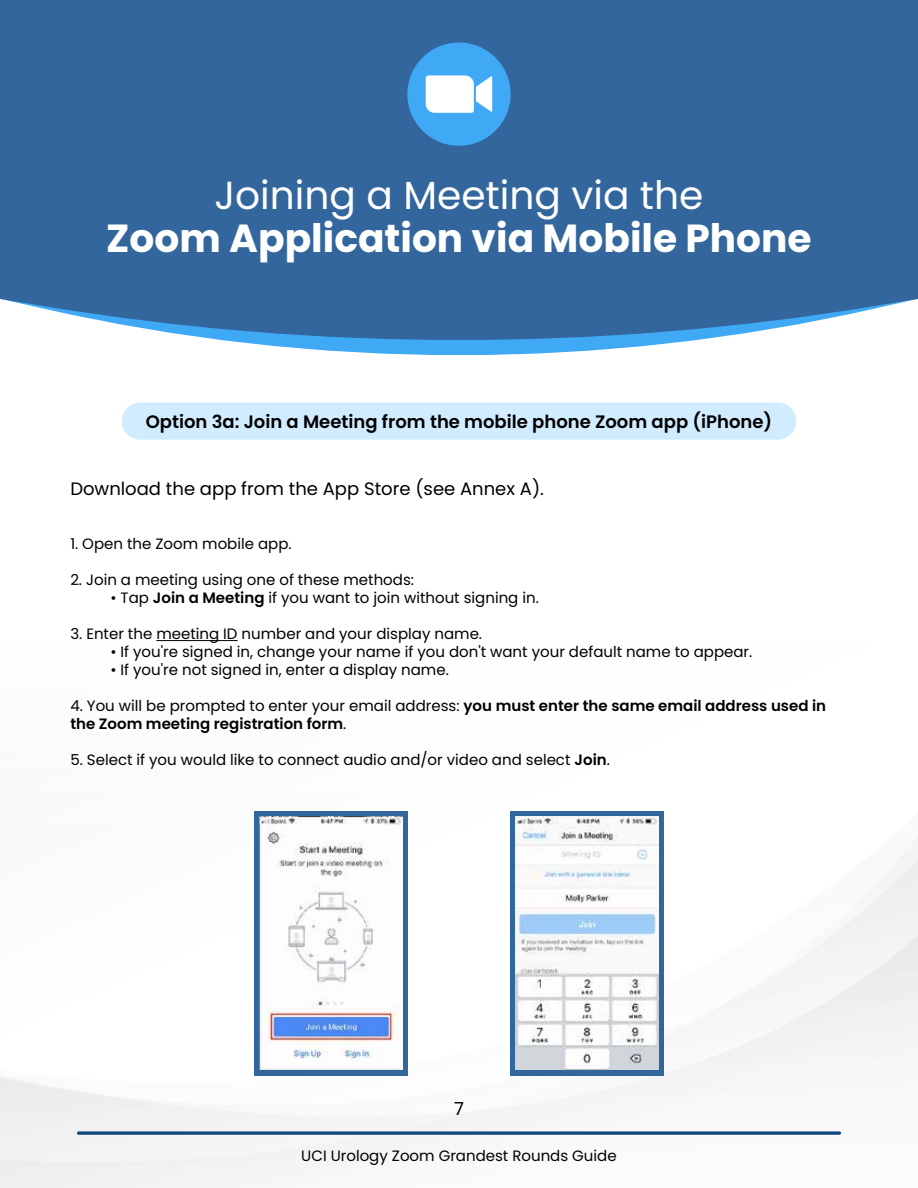
<style>
.page{position:relative;width:918px;height:1188px;background:#fff}
.page>*{position:absolute;margin:0;border:0;box-sizing:border-box;transform-origin:0 0}
.t1{font:700 39.15px "Poppins";color:#fff}
.t2{font:39.15px "Poppins";color:#fff}
.t3{font:600 18px "Poppins";color:#000}
.t4{font:18px "Poppins";color:#000}
.t5{font:15px "Poppins";color:#000}
.t6{font:600 15px/18px "Poppins";color:#000}
.s1{font-weight:600}
.s2{font-weight:400}
</style>
<div class="page">
<img style="left:0;top:1003px;width:918px;height:185px">
<div style="left:122px;top:402px;width:674px;height:38px;background:#d2ecff;border-radius:19px"></div>
<svg style="left:77px;top:1131px;width:764px;height:4px;background:#376494"></svg>
<svg style="left:0;top:0;width:918px;height:351px;background:#3c6ea3"></svg>
<div style="left:407px;top:42px;width:104px;height:104px;background:#3fa9f5;border-radius:50%"></div>
<svg style="left:426px;top:75px;width:66px;height:38px;background:#e4f3fd"></svg>
<hr style="left:156px;top:640px;width:82px;height:1px;background:#000">
<svg style="left:255px;top:811px;width:153px;height:265px;background:#4470a0"></svg>
<img style="left:260px;top:817px;width:142px;height:253px">
<div style="left:510px;top:811px;width:153px;height:265px;background:#33669d"></div>
<img style="left:516px;top:816px;width:142px;height:254px">
<h1 class="t2" style="left:214px;top:173px;width:491px">Joining a Meeting via the</h1>
<h1 class="t1" style="left:106px;top:215px;width:707px">Zoom Application via Mobile Phone</h1>
<p class="t3" style="left:146px;top:411px;width:628px">Option 3a: Join a Meeting from the mobile phone Zoom app (iPhone)</p>
<p class="t4" style="left:70px;top:479px;width:475px">Download the app from the App Store (see Annex A).</p>
<p class="t5" style="left:70px;top:536px;width:223px">1. Open the Zoom mobile app.</p>
<p class="t5" style="left:70px;top:572px;width:345px">2. Join a meeting using one of these methods:</p>
<p class="t5" style="left:110px;top:590px;width:430px">• Tap <span class="s1">Join a Meeting</span> if you want to join without signing in.</p>
<p class="t5" style="left:70px;top:626px;width:413px">3. Enter the meeting ID number and your display name.</p>
<p class="t5" style="left:110px;top:644px;width:643px">• If you're signed in, change your name if you don't want your default name to appear.</p>
<p class="t5" style="left:110px;top:662px;width:340px">• If you're not signed in, enter a display name.</p>
<p class="t6" style="left:70px;top:697px;width:757px"><span class="s2">4. You will be prompted to enter your email address:</span> you must enter the same email address used in the Zoom meeting registration form<span class="s2">.</span></p>
<p class="t5" style="left:70px;top:752px;width:541px">5. Select if you would like to connect audio and/or video and select <span class="s1">Join</span>.</p>
<p class="t4" style="left:454px;top:1098px;width:11px">7</p>
<p class="t5" style="left:301px;top:1147px;width:317px">UCI Urology Zoom Grandest Rounds Guide</p>
</div>
